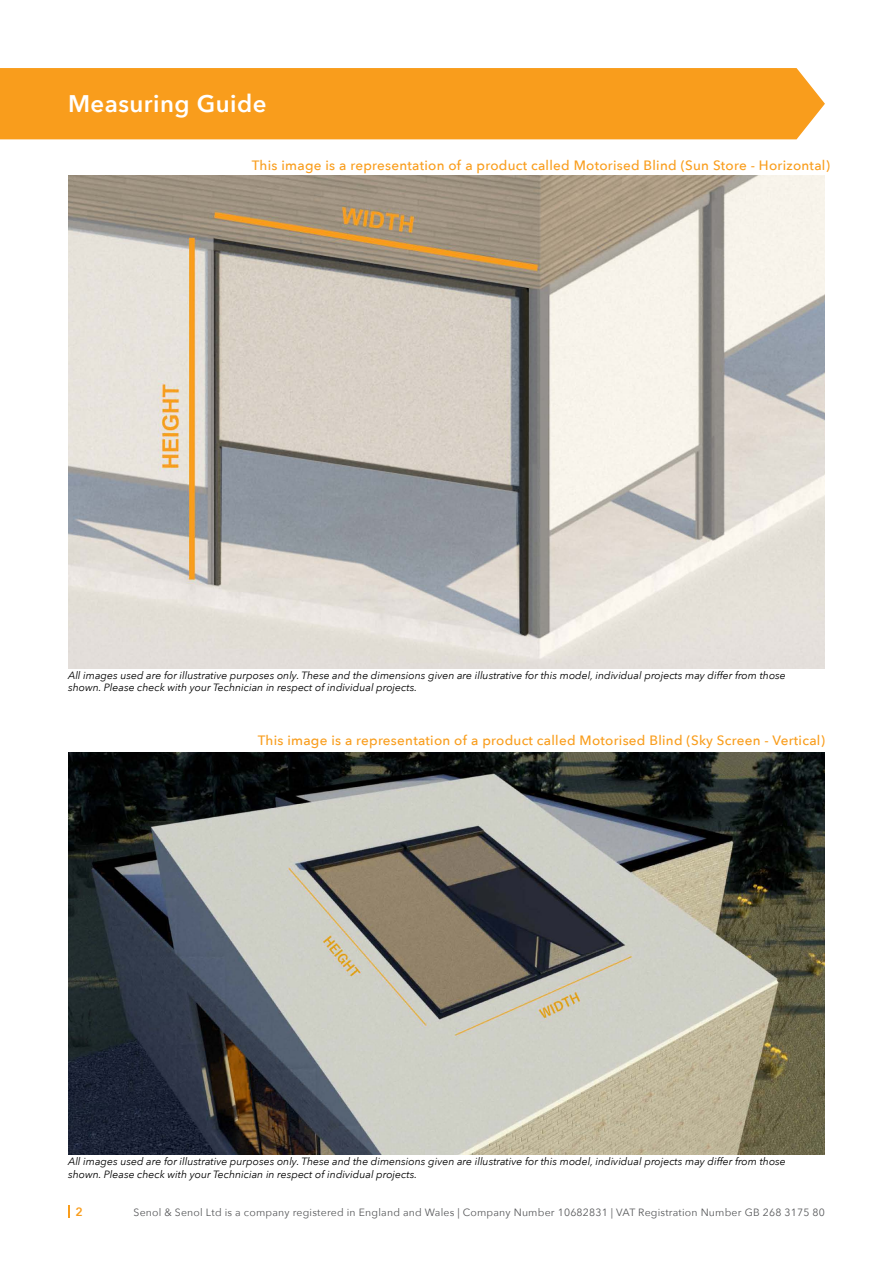
<style>
.page{position:relative;width:893px;height:1263px;background:#fff}
.page>*{position:absolute;margin:0;border:0;box-sizing:border-box;transform-origin:0 0}
.t1{font:600 24px "Avenir Next";letter-spacing:.02em;color:#fff}
.t2{font:500 13.5px "Avenir Next";letter-spacing:.02em;color:#f99d1c}
.t3{font:600 12px "Avenir Next";color:#f99d1c}
.t4{font:italic 10.5px/12.6px "Avenir Next";color:#000}
.t5{font:10.5px "Avenir Next";letter-spacing:.02em;color:#58595b}
</style>
<div class="page">
<svg style="left:69px;top:1205px;width:1px;height:13px"></svg>
<img style="left:68px;top:176px;width:757px;height:492px">
<div style="left:0;top:68px;width:825px;height:71px;background:#f99d1c"></div>
<img style="left:68px;top:753px;width:757px;height:401px">
<h1 class="t1" style="left:68px;top:83px;width:200px">Measuring Guide</h1>
<p class="t2" style="left:252px;top:154px;width:579px">This image is a representation of a product called Motorised Blind (Sun Store - Horizontal)</p>
<p class="t4" style="left:68px;top:668px;width:719px">All images used are for illustrative purposes only. These and the dimensions given are illustrative for this model, individual projects may differ from those shown. Please check with your Technician in respect of individual projects.</p>
<p class="t2" style="left:258px;top:729px;width:569px">This image is a representation of a product called Motorised Blind (Sky Screen - Vertical)</p>
<p class="t4" style="left:68px;top:1155px;width:719px">All images used are for illustrative purposes only. These and the dimensions given are illustrative for this model, individual projects may differ from those shown. Please check with your Technician in respect of individual projects.</p>
<p class="t3" style="left:75px;top:1201px;width:9px">2</p>
<p class="t5" style="left:134px;top:1203px;width:693px">Senol &amp; Senol Ltd is a company registered in England and Wales | Company Number 10682831 | VAT Registration Number GB 268 3175 80</p>
</div>
